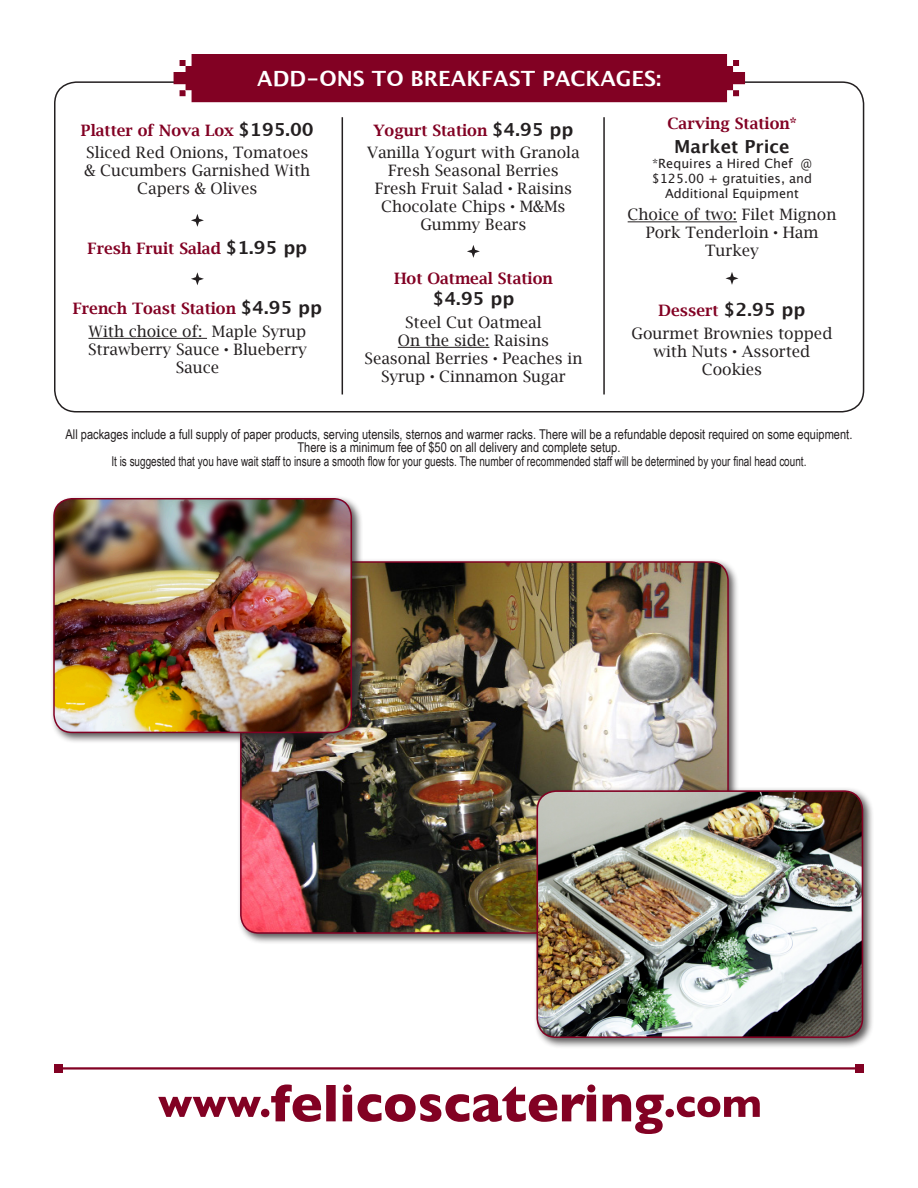
<style>
.page{position:relative;width:918px;height:1188px;background:#fff}
.page>*{position:absolute;margin:0;border:0;box-sizing:border-box;transform-origin:0 0}
.MENU_ITEMS_FINAL_nar{font:700 21px "Lucida Grande";color:#fff}
.MENU_ITEMS_FINAL_nar-2{font:700 18px "Lucida Grande";color:#231f20}
.MENU_ITEMS_FINAL_nar-3{font:15.75px/18px "Lucida Bright";color:#231f20;text-align:center}
.MENU_ITEMS_FINAL_nar-4{font:600 15.75px "Lucida Bright";color:#820123}
.MENU_ITEMS_FINAL_nar-5{font:13.5px/13.5px "Arial Narrow";color:#231f20;text-align:center}
.MENU_ITEMS_FINAL_nar-6{font:13.5px "Arial Narrow";color:#231f20;scale:.9 1}
.MENU_ITEMS_FINAL_nar-7{font:12.75px/15px "Lucida Grande";color:#231f20;text-align:center}
.s1{font-family:"Lucida Grande";font-weight:700;font-size:18px;color:#231f20}
.s2{font-family:"Gill Sans";font-weight:700}
</style>
<div class="page">
<hr style="left:628px;top:221px;width:109px;height:1px;background:#231f20">
<hr style="left:88px;top:338px;width:119px;height:1px;background:#231f20">
<hr style="left:398px;top:347px;width:91px;height:1px;background:#231f20">
<hr style="left:342px;top:117px;width:1px;height:277px;background:#231f20">
<hr style="left:603px;top:117px;width:2px;height:277px;background:#231f20">
<svg style="left:191px;top:214px;width:13px;height:13px"></svg>
<svg style="left:191px;top:272px;width:13px;height:13px"></svg>
<svg style="left:467px;top:245px;width:13px;height:13px"></svg>
<svg style="left:725px;top:272px;width:14px;height:13px"></svg>
<div style="left:174px;top:54px;width:571px;height:48px;background:#820123"></div>
<div style="left:237px;top:558px;width:503px;height:387px;background:#231f20;opacity:.75"></div>
<img style="left:241px;top:562px;width:487px;height:371px">
<div style="left:50px;top:495px;width:313px;height:249px;background:#231f20;opacity:.75"></div>
<img style="left:54px;top:499px;width:297px;height:233px">
<div style="left:53px;top:498px;width:299px;height:235px;border:2px solid #820123;border-radius:18px"></div>
<div style="left:533px;top:787px;width:341px;height:262px;background:#231f20;opacity:.75"></div>
<img style="left:537px;top:791px;width:325px;height:246px">
<div style="left:537px;top:790px;width:326px;height:248px;border:2px solid #820123;border-radius:19px"></div>
<svg style="left:158px;top:1085px;width:602px;height:49px"></svg>
<hr style="left:58px;top:1067px;width:802px;height:3px;background:#820123">
<div style="left:54px;top:1064px;width:9px;height:9px;background:#820123"></div>
<div style="left:855px;top:1064px;width:9px;height:9px;background:#820123"></div>
<p class="MENU_ITEMS_FINAL_nar" style="left:257px;top:61px;width:405px">ADD-ONS TO BREAKFAST PACKAGES:</p>
<p class="MENU_ITEMS_FINAL_nar-4" style="left:81px;top:121px;width:234px">Platter of Nova Lox <span class="s1">$195.00</span></p>
<p class="MENU_ITEMS_FINAL_nar-3" style="left:85px;top:144px;width:227px">Sliced Red Onions, Tomatoes &amp; Cucumbers Garnished With<br>Capers &amp; Olives</p>
<p class="MENU_ITEMS_FINAL_nar-4" style="left:88px;top:240px;width:221px">Fresh Fruit Salad <span class="s1">$1.95 pp</span></p>
<p class="MENU_ITEMS_FINAL_nar-4" style="left:73px;top:300px;width:251px">French Toast Station <span class="s1">$4.95 pp</span></p>
<p class="MENU_ITEMS_FINAL_nar-3" style="left:88px;top:322px;width:220px">With choice of: Maple Syrup<br>Strawberry Sauce <span class="s2">·</span> Blueberry<br>Sauce</p>
<p class="MENU_ITEMS_FINAL_nar-4" style="left:373px;top:121px;width:202px">Yogurt Station <span class="s1">$4.95 pp</span></p>
<p class="MENU_ITEMS_FINAL_nar-3" style="left:367px;top:144px;width:214px">Vanilla Yogurt with Granola<br>Fresh Seasonal Berries<br>Fresh Fruit Salad <span class="s2">·</span> Raisins<br>Chocolate Chips <span class="s2">·</span> M&amp;Ms<br>Gummy Bears</p>
<p class="MENU_ITEMS_FINAL_nar-4" style="left:394px;top:270px;width:160px">Hot Oatmeal Station</p>
<p class="MENU_ITEMS_FINAL_nar-2" style="left:433px;top:284px;width:83px">$4.95 pp</p>
<p class="MENU_ITEMS_FINAL_nar-3" style="left:405px;top:313px;width:138px">Steel Cut Oatmeal</p>
<p class="MENU_ITEMS_FINAL_nar-3" style="left:365px;top:331px;width:219px">On the side: Raisins<br>Seasonal Berries <span class="s2">·</span> Peaches in<br>Syrup <span class="s2">·</span> Cinnamon Sugar</p>
<p class="MENU_ITEMS_FINAL_nar-4" style="left:667px;top:114px;width:131px">Carving Station*</p>
<p class="MENU_ITEMS_FINAL_nar-2" style="left:674px;top:132px;width:117px">Market Price</p>
<p class="MENU_ITEMS_FINAL_nar-7" style="left:652px;top:156px;width:162px">*Requires a Hired Chef @ $125.00 + gratuities, and<br>Additional Equipment</p>
<p class="MENU_ITEMS_FINAL_nar-3" style="left:628px;top:206px;width:210px">Choice of two: Filet Mignon<br>Pork Tenderloin <span class="s2">·</span> Ham<br>Turkey</p>
<p class="MENU_ITEMS_FINAL_nar-4" style="left:659px;top:302px;width:148px">Dessert <span class="s1">$2.95 pp</span></p>
<p class="MENU_ITEMS_FINAL_nar-3" style="left:632px;top:324px;width:202px">Gourmet Brownies topped with Nuts <span class="s2">·</span> Assorted<br>Cookies</p>
<p class="MENU_ITEMS_FINAL_nar-5" style="left:66px;top:427px;width:788px">All packages include a full supply of paper products, serving utensils, sternos and warmer racks. There will be a refundable deposit required on some equipment.<br>There is a minimum fee of $50 on all delivery and complete setup.</p>
<p class="MENU_ITEMS_FINAL_nar-6" style="left:111px;top:453px;width:774px">It is suggested that you have wait staff to insure a smooth flow for your guests. The number of recommended staff will be determined by your final head count.</p>
</div>
